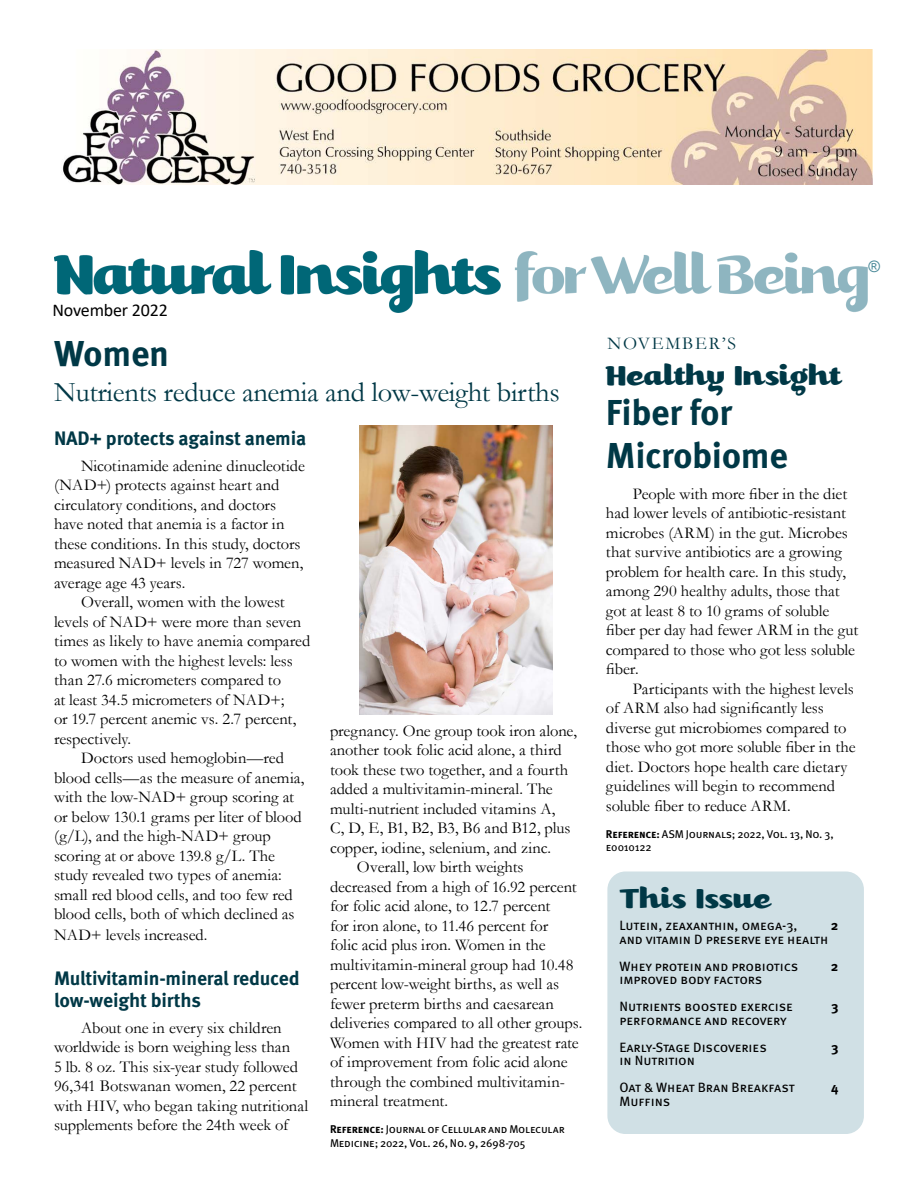
<style>
.page{position:relative;width:918px;height:1188px;background:#fff}
.page>*{position:absolute;margin:0;border:0;box-sizing:border-box;transform-origin:0 0}
.t1{font:700 36px/43.2px "Meta OT";letter-spacing:-.01em;color:#003846}
.t2{font:33px "Kari OSF";color:#003846}
.t3{font:28.5px "Garamond";letter-spacing:-.01em;color:#003846}
.t4{font:700 19.5px/22.5px "Meta OT";letter-spacing:-.01em;color:#003846}
.t5{font:18px "Calibri";letter-spacing:-.01em;color:#000}
.t6{font:18px "Garamond";letter-spacing:.1em;color:#003846}
.t7{font:16.5px/19.5px "Garamond";letter-spacing:-.005em;color:#000}
.t8{font:15.75px "Arial";color:#4a8998}
.t9{font:13.5px/27px "Meta OT";letter-spacing:-.01em;color:#000}
.t10{font:700 13.5px "Meta OT";color:#000}
.t11{font:11.25px/13.5px "Meta OT";letter-spacing:-.02em;color:#000}
.s1{font-weight:700}
</style>
<div class="page">
<img style="left:54px;top:251px;width:813px;height:61px">
<div style="left:607px;top:872px;width:257px;height:262px;background:#d0e0e5;border-radius:18px"></div>
<img style="left:359px;top:425px;width:193px;height:289px">
<img style="left:63px;top:50px;width:809px;height:134px">
<p class="t5" style="left:52px;top:297px;width:117px">November 2022</p>
<h1 class="t1" style="left:54px;top:333px;width:117px">Women</h1>
<h3 class="t3" style="left:54px;top:373px;width:507px">Nutrients reduce anemia and low-weight births</h3>
<p class="t4" style="left:54px;top:428px;width:254px">NAD+ protects against anemia</p>
<p class="t7" style="left:54px;top:455px;width:252px;text-indent:27px">Nicotinamide adenine dinucleotide (NAD+) protects against heart and circulatory conditions, and doctors have noted that anemia is a factor in these conditions. In this study, doctors measured NAD+ levels in 727 women, average age 43 years.</p>
<p class="t7" style="left:81px;top:592px;width:205px">Overall, women with the lowest</p>
<p class="t7" style="left:54px;top:612px;width:249px">levels of NAD+ were more than seven</p>
<p class="t7" style="left:54px;top:631px;width:258px">times as likely to have anemia compared</p>
<p class="t7" style="left:54px;top:651px;width:240px">to women with the highest levels: less</p>
<p class="t7" style="left:54px;top:670px;width:229px">than 27.6 micrometers compared to</p>
<p class="t7" style="left:54px;top:690px;width:232px">at least 34.5 micrometers of NAD+;</p>
<p class="t7" style="left:54px;top:709px;width:244px">or 19.7 percent anemic vs. 2.7 percent,</p>
<p class="t7" style="left:54px;top:729px;width:79px">respectively.</p>
<p class="t7" style="left:81px;top:748px;width:205px">Doctors used hemoglobin—red</p>
<p class="t7" style="left:54px;top:768px;width:252px">blood cells—as the measure of anemia,</p>
<p class="t7" style="left:54px;top:787px;width:241px">with the low-NAD+ group scoring at</p>
<p class="t7" style="left:54px;top:807px;width:249px">or below 130.1 grams per liter of blood</p>
<p class="t7" style="left:54px;top:826px;width:218px">(g/L), and the high-NAD+ group</p>
<p class="t7" style="left:54px;top:846px;width:223px">scoring at or above 139.8 g/L. The</p>
<p class="t7" style="left:54px;top:865px;width:229px">study revealed two types of anemia:</p>
<p class="t7" style="left:54px;top:885px;width:240px">small red blood cells, and too few red</p>
<p class="t7" style="left:54px;top:904px;width:242px">blood cells, both of which declined as</p>
<p class="t7" style="left:54px;top:925px;width:155px">NAD+ levels increased.</p>
<p class="t4" style="left:54px;top:967px;width:247px">Multivitamin-mineral reduced low-weight births</p>
<p class="t7" style="left:54px;top:1018px;width:256px;text-indent:27px">About one in every six children worldwide is born weighing less than<br>5 lb. 8 oz. This six-year study followed 96,341 Botswanan women, 22 percent with HIV, who began taking nutritional supplements before the 24th week of</p>
<p class="t7" style="left:330px;top:720px;width:249px">pregnancy. One group took iron alone,</p>
<p class="t7" style="left:330px;top:740px;width:233px">another took folic acid alone, a third</p>
<p class="t7" style="left:330px;top:759px;width:240px">took these two together, and a fourth</p>
<p class="t7" style="left:330px;top:779px;width:224px">added a multivitamin-mineral. The</p>
<p class="t7" style="left:330px;top:798px;width:227px">multi-nutrient included vitamins A,</p>
<p class="t7" style="left:330px;top:818px;width:242px">C, D, E, B1, B2, B3, B6 and B12, plus</p>
<p class="t7" style="left:330px;top:837px;width:223px">copper, iodine, selenium, and zinc.</p>
<p class="t7" style="left:357px;top:857px;width:168px">Overall, low birth weights</p>
<p class="t7" style="left:330px;top:876px;width:248px">decreased from a high of 16.92 percent</p>
<p class="t7" style="left:330px;top:896px;width:222px">for folic acid alone, to 12.7 percent</p>
<p class="t7" style="left:330px;top:915px;width:220px">for iron alone, to 11.46 percent for</p>
<p class="t7" style="left:330px;top:935px;width:217px">folic acid plus iron. Women in the</p>
<p class="t7" style="left:330px;top:954px;width:245px">multivitamin-mineral group had 10.48</p>
<p class="t7" style="left:330px;top:974px;width:231px">percent low-weight births, as well as</p>
<p class="t7" style="left:330px;top:993px;width:225px">fewer preterm births and caesarean</p>
<p class="t7" style="left:330px;top:1013px;width:254px">deliveries compared to all other groups.</p>
<p class="t7" style="left:330px;top:1032px;width:250px">Women with HIV had the greatest rate</p>
<p class="t7" style="left:330px;top:1052px;width:239px">of improvement from folic acid alone</p>
<p class="t7" style="left:330px;top:1071px;width:236px">through the combined multivitamin-</p>
<p class="t7" style="left:330px;top:1091px;width:120px">mineral treatment.</p>
<p class="t11" style="left:330px;top:1123px;width:236px"><span class="s1">Reference:</span> Journal of Cellular and Molecular<br>Medicine; 2022, Vol. 26, No. 9, 2698-705</p>
<p class="t8" style="left:868px;top:255px;width:13px">®</p>
<p class="t6" style="left:607px;top:332px;width:130px">NOVEMBER’S</p>
<h2 class="t2" style="left:606px;top:355px;width:237px">Healthy Insight</h2>
<h1 class="t1" style="left:606px;top:391px;width:184px">Fiber for<br>Microbiome</h1>
<p class="t7" style="left:606px;top:483px;width:254px;text-indent:27px">People with more fiber in the diet had lower levels of antibiotic-resistant microbes (ARM) in the gut. Microbes that survive antibiotics are a growing problem for health care. In this study, among 290 healthy adults, those that got at least 8 to 10 grams of soluble fiber per day had fewer ARM in the gut compared to those who got less soluble fiber.</p>
<p class="t7" style="left:606px;top:678px;width:251px;text-indent:27px">Participants with the highest levels of ARM also had significantly less diverse gut microbiomes compared to those who got more soluble fiber in the diet. Doctors hope health care dietary guidelines will begin to recommend soluble fiber to reduce ARM.</p>
<p class="t11" style="left:606px;top:827px;width:229px"><span class="s1">Reference:</span> ASM Journals; 2022, Vol. 13, No. 3, e0010122</p>
<h2 class="t2" style="left:620px;top:879px;width:153px">This Issue</h2>
<p class="t9" style="left:619px;top:912px;width:180px">Lutein, zeaxanthin, omega-3,</p>
<p class="t10" style="left:831px;top:917px;width:9px">2</p>
<p class="t9" style="left:619px;top:926px;width:210px">and vitamin D preserve eye health<br>Whey protein and probiotics</p>
<p class="t10" style="left:831px;top:958px;width:9px">2</p>
<p class="t9" style="left:619px;top:966px;width:175px">improved body factors<br>Nutrients boosted exercise</p>
<p class="t9" style="left:619px;top:1007px;width:169px">performance and recovery<br>Early-Stage Discoveries</p>
<p class="t9" style="left:619px;top:1047px;width:177px">in Nutrition<br>Oat &amp; Wheat Bran Breakfast</p>
<p class="t9" style="left:619px;top:1088px;width:52px">Muffins</p>
<p class="t10" style="left:831px;top:998px;width:9px">3</p>
<p class="t10" style="left:831px;top:1039px;width:9px">3</p>
<p class="t10" style="left:831px;top:1079px;width:9px">4</p>
</div>
